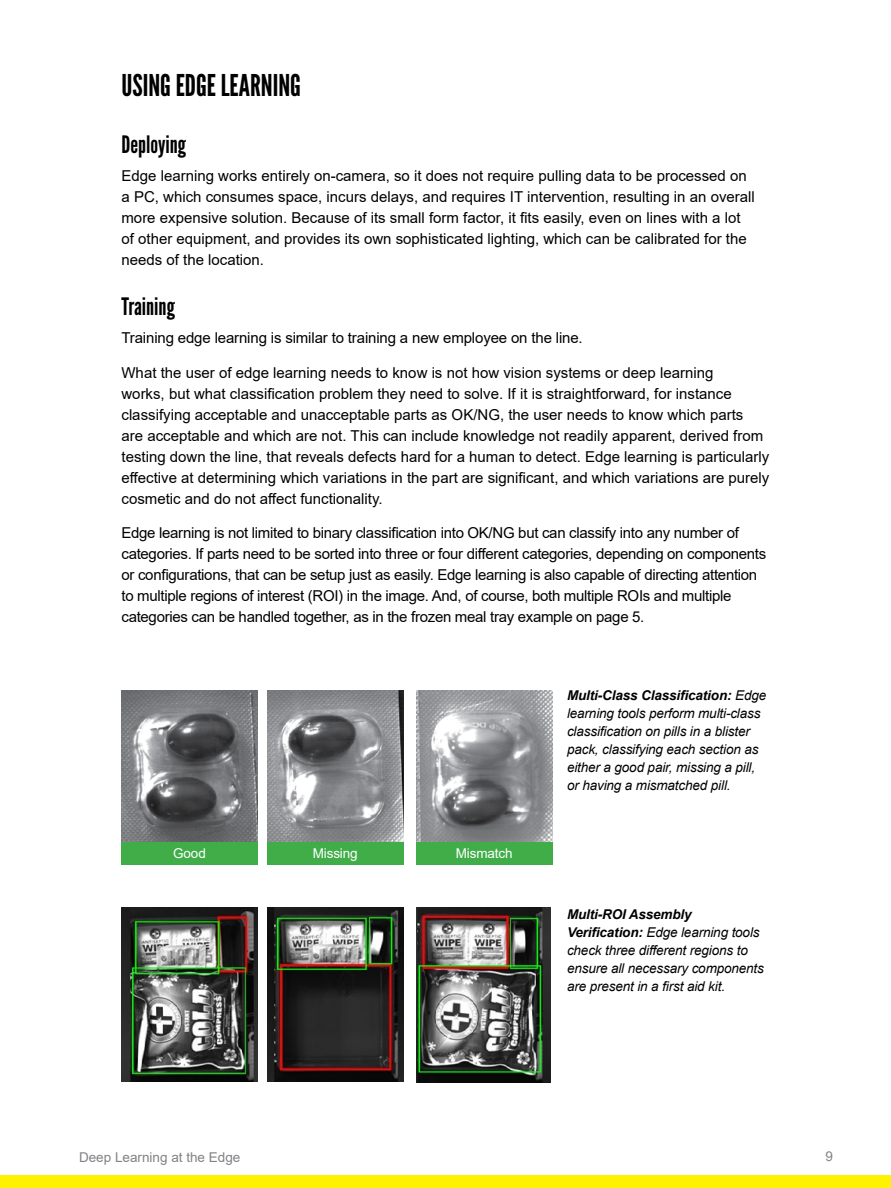
<style>
.page{position:relative;width:891px;height:1188px;background:#fff}
.page>*{position:absolute;margin:0;border:0;box-sizing:border-box;transform-origin:0 0}
.t1{font:30px "League Gothic";color:#000}
.t2{font:24px "League Gothic";color:#000}
.t3{font:15px/21px "Arial";color:#000}
.t4{font:15px/21px "Arial";letter-spacing:-.02em;color:#000}
.t5{font:italic 13.5px/18px "Arial";letter-spacing:-.01em;color:#000}
.t6{font:13.5px "Arial";color:#808285}
.t7{font:13.5px "Arial";letter-spacing:-.01em;color:#fff}
.s1{font-weight:700}
</style>
<div class="page">
<img style="left:122px;top:908px;width:136px;height:173px">
<img style="left:267px;top:908px;width:136px;height:173px">
<img style="left:416px;top:908px;width:134px;height:175px">
<img style="left:122px;top:691px;width:136px;height:151px">
<img style="left:267px;top:691px;width:136px;height:151px">
<img style="left:416px;top:691px;width:136px;height:151px">
<div style="left:122px;top:842px;width:136px;height:22px;background:#41ad49"></div>
<div style="left:267px;top:842px;width:136px;height:22px;background:#41ad49"></div>
<div style="left:416px;top:842px;width:136px;height:22px;background:#41ad49"></div>
<div style="left:0;top:1175px;width:891px;height:13px;background:#fff200"></div>
<h1 class="t1" style="left:122px;top:68px;width:181px">USING EDGE LEARNING</h1>
<h2 class="t2" style="left:122px;top:130px;width:66px">Deploying</h2>
<p class="t3" style="left:122px;top:165px;width:635px">Edge learning works entirely on-camera, so it does not require pulling data to be processed on a PC, which consumes space, incurs delays, and requires IT intervention, resulting in an overall more expensive solution. Because of its small form factor, it fits easily, even on lines with a lot of other equipment, and provides its own sophisticated lighting, which can be calibrated for the needs of the location.</p>
<h2 class="t2" style="left:122px;top:292px;width:55px">Training</h2>
<p class="t3" style="left:122px;top:327px;width:463px">Training edge learning is similar to training a new employee on the line.</p>
<p class="t3" style="left:122px;top:362px;width:649px">What the user of edge learning needs to know is not how vision systems or deep learning<br>works, but what classification problem they need to solve. If it is straightforward, for instance classifying acceptable and unacceptable parts as OK/NG, the user needs to know which parts<br>are acceptable and which are not. This can include knowledge not readily apparent, derived from testing down the line, that reveals defects hard for a human to detect. Edge learning is particularly effective at determining which variations in the part are significant, and which variations are purely cosmetic and do not affect functionality.</p>
<p class="t4" style="left:122px;top:522px;width:646px">Edge learning is not limited to binary classification into OK/NG but can classify into any number of categories. If parts need to be sorted into three or four different categories, depending on components or configurations, that can be setup just as easily. Edge learning is also capable of directing attention to multiple regions of interest (ROI) in the image. And, of course, both multiple ROIs and multiple categories can be handled together, as in the frozen meal tray example on page 5.</p>
<p class="t7" style="left:173px;top:844px;width:34px">Good</p>
<p class="t7" style="left:313px;top:844px;width:46px">Missing</p>
<p class="t7" style="left:456px;top:844px;width:58px">Mismatch</p>
<p class="t5" style="left:567px;top:687px;width:201px"><span class="s1">Multi-Class Classification:</span> Edge learning tools perform multi-class classification on pills in a blister pack, classifying each section as either a good pair, missing a pill, or having a mismatched pill.</p>
<p class="t5" style="left:567px;top:906px;width:199px"><span class="s1">Multi-ROI Assembly<br>Verification:</span> Edge learning tools check three different regions to ensure all necessary components are present in a first aid kit.</p>
<p class="t6" style="left:79px;top:1148px;width:163px">Deep Learning at the Edge</p>
<p class="t6" style="left:825px;top:1147px;width:9px">9</p>
</div>
